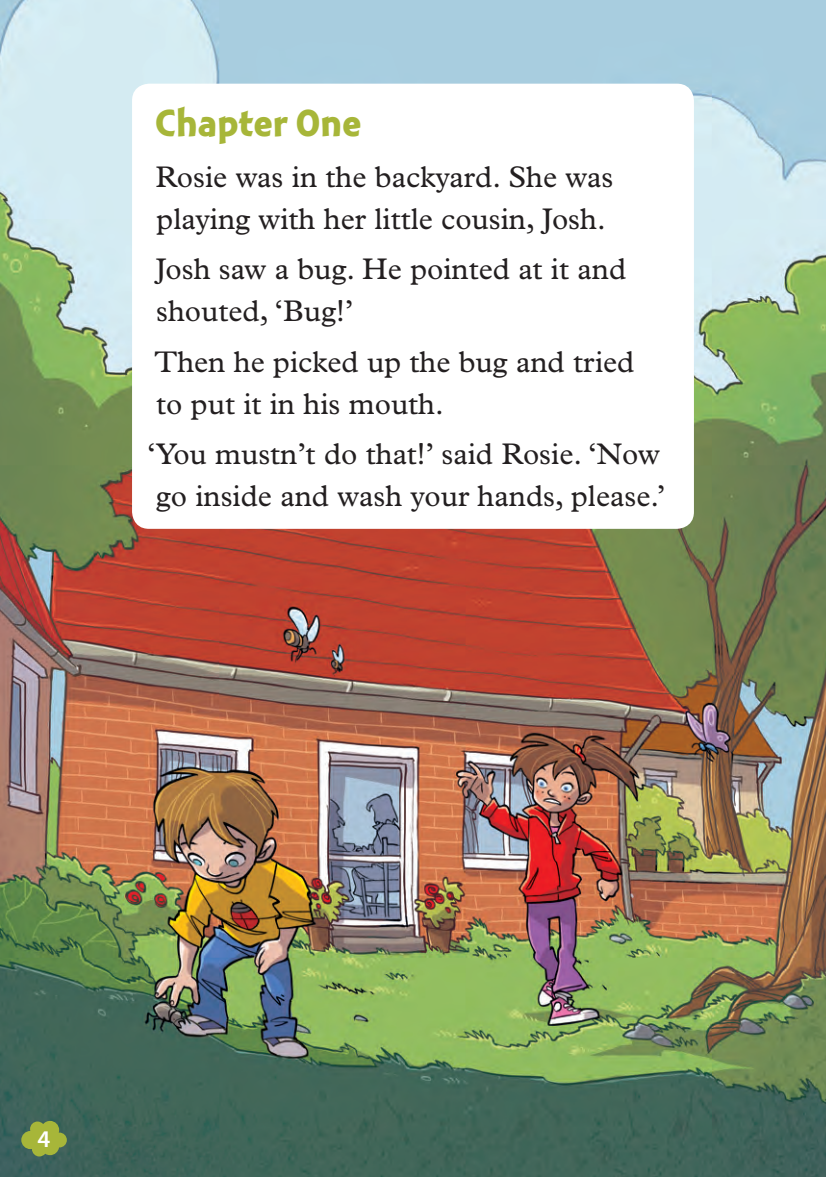
<style>
.page{position:relative;width:826px;height:1177px;background:#fff}
.page>*{position:absolute;margin:0;border:0;box-sizing:border-box;transform-origin:0 0}
.t1{font:40px "Montara Bold Gothic";color:#a7b639}
.t2{font:30px/42px "Plantin Std";color:#231f20}
.t3{font:600 24px "Myriad Pro";color:#fff}
</style>
<div class="page">
<img style="left:0;top:0;width:825px;height:1177px">
<div style="left:132px;top:84px;width:561px;height:445px;background:#fff;border-radius:17px"></div>
<svg style="left:21px;top:1120px;width:46px;height:36px;background:#849b43"></svg>
<h1 class="t1" style="left:155px;top:101px;width:208px">Chapter One</h1>
<p class="t2" style="left:155px;top:156px;width:459px">Rosie was in the backyard. She was playing with her little cousin, Josh.</p>
<p class="t2" style="left:155px;top:248px;width:472px">Josh saw a bug. He pointed at it and shouted, ‘Bug!’</p>
<p class="t2" style="left:154px;top:341px;width:481px">Then he picked up the bug and tried to put it in his mouth.</p>
<p class="t2" style="left:147px;top:433px;width:519px">‘You mustn’t do that!’ said Rosie. ‘Now go inside and wash your hands, please.’</p>
<p class="t3" style="left:38px;top:1123px;width:14px">4</p>
</div>
